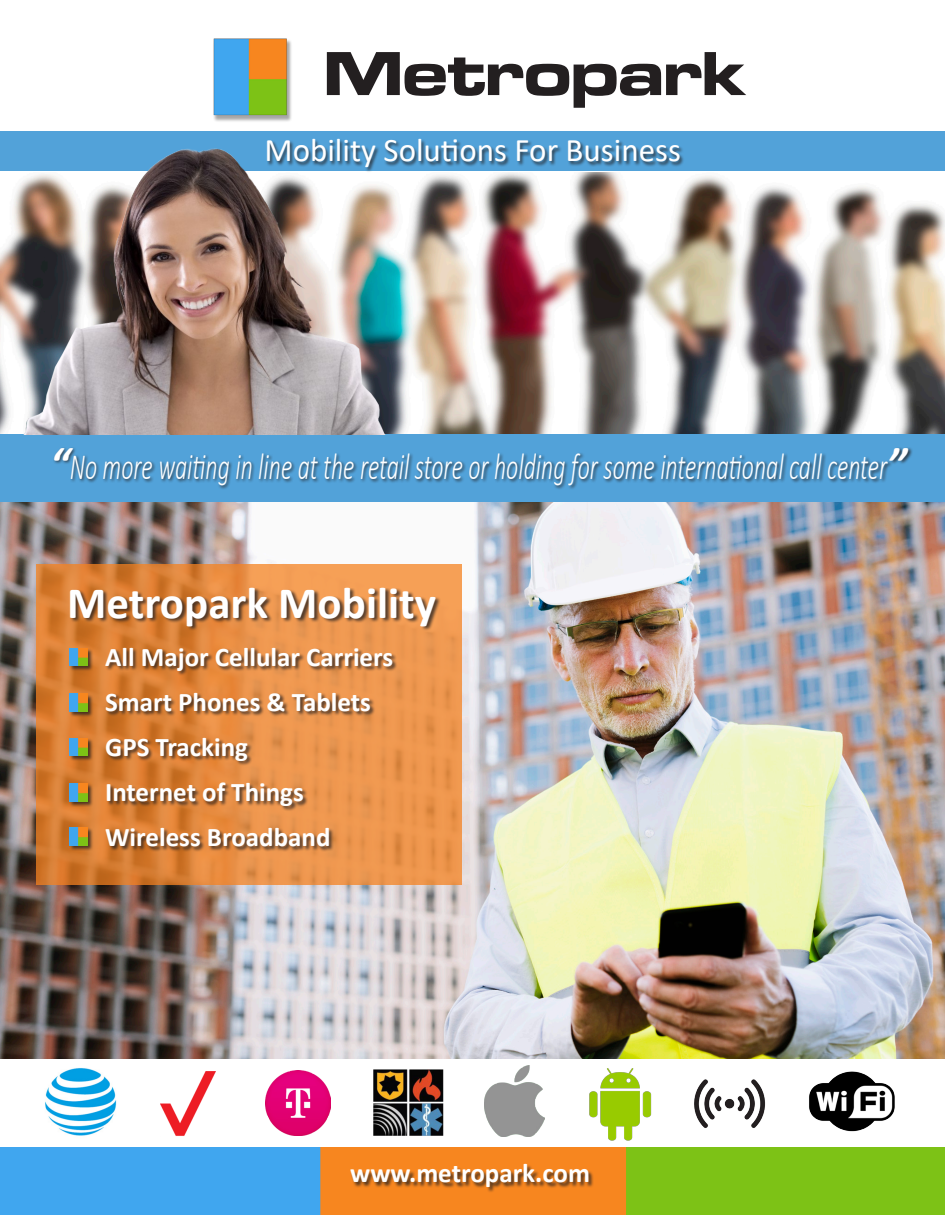
<style>
.page{position:relative;width:945px;height:1215px;background:#fff}
.page>*{position:absolute;margin:0;border:0;box-sizing:border-box;transform-origin:0 0}
.t1{font:64.5px "Microgramma D Bold Exte";color:#231f20}
.t2{font:700 45px "Calibri";color:#fff}
.t3{font:italic 300 37.2px "Calibri";color:#fff;scale:.65 1}
.t4{font:33px "Calibri";color:#fff}
.t5{font:700 27px "Calibri";color:#fff}
.s1{font-weight:700;font-size:45px}
</style>
<div class="page">
<img style="left:0;top:502px;width:945px;height:557px">
<svg style="left:37px;top:564px;width:425px;height:321px;background:#e48c42"></svg>
<img style="left:0;top:173px;width:945px;height:261px">
<div style="left:0;top:434px;width:945px;height:68px;background:#52a2d9"></div>
<div style="left:0;top:131px;width:945px;height:40px;background:#52a2d9"></div>
<img style="left:0;top:1148px;width:945px;height:67px">
<img style="left:213px;top:38px;width:79px;height:84px">
<div style="left:69px;top:648px;width:25px;height:24px;background:#231f20;opacity:.75"></div>
<img style="left:69px;top:648px;width:18px;height:18px">
<div style="left:70px;top:694px;width:24px;height:24px;background:#231f20;opacity:.75"></div>
<img style="left:70px;top:694px;width:18px;height:18px">
<div style="left:69px;top:738px;width:25px;height:24px;background:#231f20;opacity:.75"></div>
<img style="left:69px;top:738px;width:18px;height:18px">
<div style="left:70px;top:783px;width:24px;height:24px;background:#231f20;opacity:.75"></div>
<img style="left:70px;top:784px;width:18px;height:17px">
<div style="left:69px;top:828px;width:25px;height:23px;background:#231f20;opacity:.75"></div>
<img style="left:69px;top:828px;width:18px;height:17px">
<div style="left:351px;top:1164px;width:243px;height:29px;background:#231f20;opacity:.75"></div>
<div style="left:267px;top:139px;width:418px;height:33px;background:#231f20;opacity:.75"></div>
<div style="left:53px;top:447px;width:860px;height:43px;background:#231f20;opacity:.75"></div>
<img style="left:160px;top:1071px;width:55px;height:65px">
<img style="left:45px;top:1068px;width:72px;height:68px">
<img style="left:265px;top:1071px;width:65px;height:65px">
<img style="left:589px;top:1068px;width:63px;height:72px">
<img style="left:485px;top:1065px;width:59px;height:71px">
<img style="left:694px;top:1079px;width:72px;height:49px">
<div style="left:70px;top:588px;width:371px;height:43px;background:#231f20;opacity:.75"></div>
<img style="left:809px;top:1071px;width:86px;height:61px">
<div style="left:106px;top:648px;width:292px;height:204px;background:#231f20;opacity:.75"></div>
<img style="left:9px;top:139px;width:381px;height:295px">
<img style="left:374px;top:1069px;width:70px;height:67px">
<p class="t1" style="left:324px;top:30px;width:423px">Metropark</p>
<p class="t4" style="left:264px;top:127px;width:418px">Mobility Solutions For Business</p>
<p class="t3" style="left:50px;top:443px;width:1320px"><span class="s1">“</span>No more waiting in line at the retail store or holding for some international call center<span class="s1">”</span></p>
<p class="t2" style="left:67px;top:571px;width:370px">Metropark Mobility</p>
<p class="t5" style="left:105px;top:638px;width:290px">All Major Cellular Carriers</p>
<p class="t5" style="left:105px;top:683px;width:267px">Smart Phones &amp; Tablets</p>
<p class="t5" style="left:105px;top:728px;width:144px">GPS Tracking</p>
<p class="t5" style="left:105px;top:773px;width:200px">Internet of Things</p>
<p class="t5" style="left:105px;top:818px;width:227px">Wireless Broadband</p>
<p class="t5" style="left:350px;top:1154px;width:242px">www.metropark.com</p>
</div>
